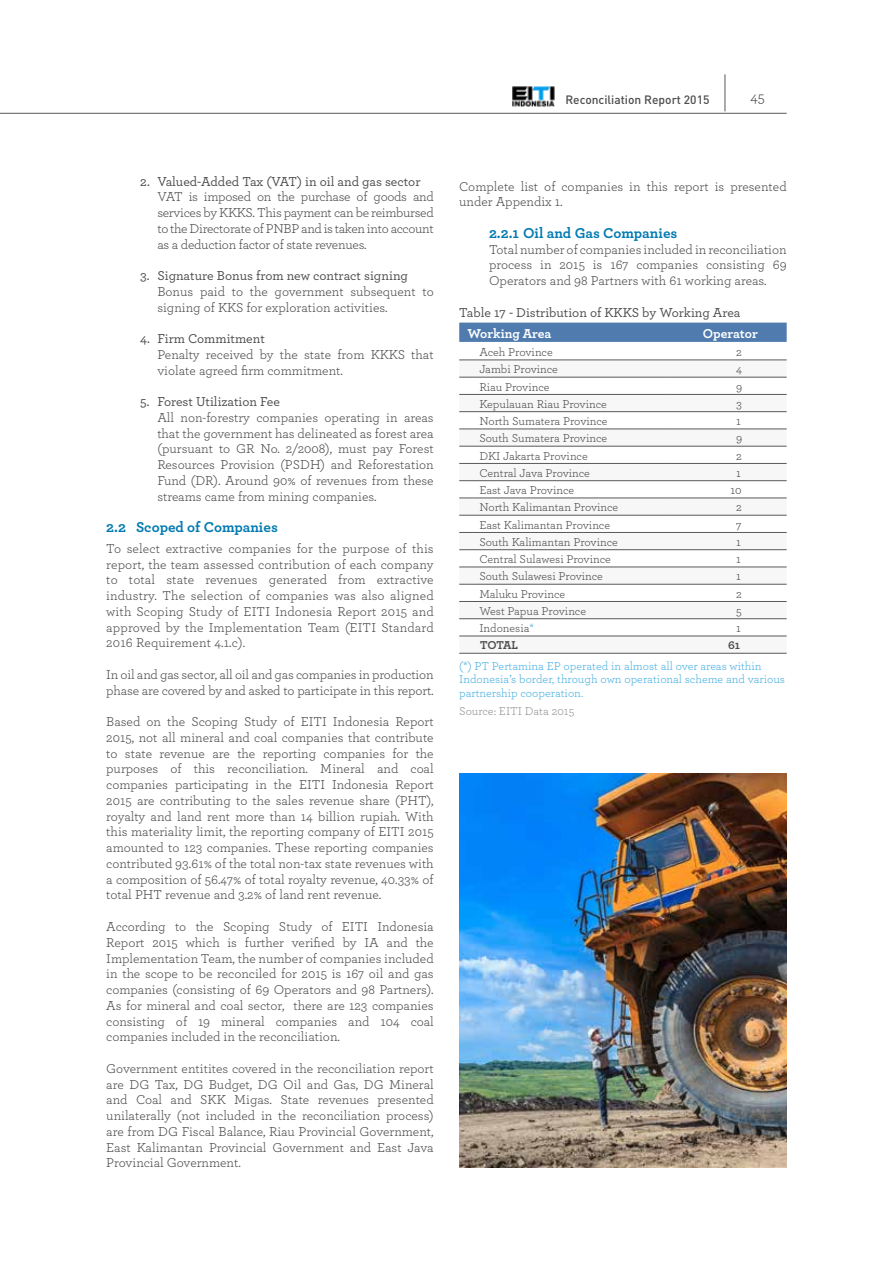
<style>
.page{position:relative;width:893px;height:1263px;background:#fff}
.page>*{position:absolute;margin:0;border:0;box-sizing:border-box;transform-origin:0 0}
.t1{font:700 15px "Archer Pro";color:#007ab1}
.t2{font:15px "Archer Pro";color:#4d4d4f}
.t3{font:13.5px/15.8px "Archer Pro";color:#4d4d4f;text-align:justify}
.t4{font:500 13.5px "Archer Pro";color:#4d4d4f}
.t5{font:700 13.5px "Archer Pro";color:#fff}
.t6{font:12px "Archer Pro";color:#4d4d4f}
.t7{font:12px/13.5px "Archer Pro";color:#4cb1e1}
.t8{font:500 12px "DIN";color:#4d4d4f}
.t9{font:12px "Archer Pro";color:#939598}
.t10{font:700 12px "Archer Pro";letter-spacing:-.02em;color:#4d4d4f}
.s1{color:#4cb1e1}
</style>
<div class="page">
<div style="left:459px;top:323px;width:328px;height:19px;background:#4f7bae"></div>
<svg style="left:459px;top:376px;width:328px;height:277px"></svg>
<hr style="left:459px;top:360px;width:212px;height:1px;background:#58595b">
<hr style="left:671px;top:360px;width:116px;height:1px;background:#58595b">
<hr style="left:459px;top:377px;width:212px;height:1px;background:#58595b">
<hr style="left:671px;top:377px;width:116px;height:1px;background:#58595b">
<hr style="left:459px;top:394px;width:212px;height:1px;background:#58595b">
<hr style="left:671px;top:394px;width:116px;height:1px;background:#58595b">
<hr style="left:459px;top:411px;width:212px;height:1px;background:#58595b">
<hr style="left:671px;top:411px;width:116px;height:1px;background:#58595b">
<hr style="left:459px;top:429px;width:212px;height:1px;background:#58595b">
<hr style="left:671px;top:429px;width:116px;height:1px;background:#58595b">
<hr style="left:459px;top:446px;width:212px;height:1px;background:#58595b">
<hr style="left:671px;top:446px;width:116px;height:1px;background:#58595b">
<hr style="left:459px;top:463px;width:212px;height:1px;background:#58595b">
<hr style="left:671px;top:463px;width:116px;height:1px;background:#58595b">
<hr style="left:459px;top:480px;width:212px;height:1px;background:#58595b">
<hr style="left:671px;top:480px;width:116px;height:1px;background:#58595b">
<hr style="left:459px;top:498px;width:212px;height:1px;background:#58595b">
<hr style="left:671px;top:498px;width:116px;height:1px;background:#58595b">
<hr style="left:459px;top:515px;width:212px;height:1px;background:#58595b">
<hr style="left:671px;top:515px;width:116px;height:1px;background:#58595b">
<hr style="left:459px;top:532px;width:212px;height:1px;background:#58595b">
<hr style="left:671px;top:532px;width:116px;height:1px;background:#58595b">
<hr style="left:459px;top:549px;width:212px;height:1px;background:#58595b">
<hr style="left:671px;top:549px;width:116px;height:1px;background:#58595b">
<hr style="left:459px;top:567px;width:212px;height:1px;background:#58595b">
<hr style="left:671px;top:567px;width:116px;height:1px;background:#58595b">
<hr style="left:459px;top:584px;width:212px;height:1px;background:#58595b">
<hr style="left:671px;top:584px;width:116px;height:1px;background:#58595b">
<hr style="left:459px;top:601px;width:212px;height:1px;background:#58595b">
<hr style="left:671px;top:601px;width:116px;height:1px;background:#58595b">
<hr style="left:459px;top:618px;width:212px;height:1px;background:#58595b">
<hr style="left:671px;top:618px;width:116px;height:1px;background:#58595b">
<hr style="left:459px;top:636px;width:212px;height:1px;background:#58595b">
<hr style="left:671px;top:636px;width:116px;height:1px;background:#58595b">
<hr style="left:459px;top:653px;width:212px;height:1px;background:#58595b">
<hr style="left:671px;top:653px;width:116px;height:1px;background:#58595b">
<img style="left:459px;top:773px;width:328px;height:394px">
<img style="left:512px;top:86px;width:43px;height:21px">
<hr style="left:0;top:113px;width:787px;height:1px;background:#58595b">
<hr style="left:725px;top:74px;width:1px;height:37px;background:#58595b">
<p class="t8" style="left:565px;top:92px;width:146px">Reconciliation Report 2015</p>
<p class="t2" style="left:751px;top:87px;width:16px">45</p>
<p class="t4" style="left:140px;top:171px;width:282px">2. Valued-Added Tax (VAT) in oil and gas sector</p>
<p class="t3" style="left:157px;top:188px;width:278px">VAT is imposed on the purchase of goods and services by KKKS. This payment can be reimbursed to the Directorate of PNBP and is taken into account as a deduction factor of state revenues.</p>
<p class="t4" style="left:140px;top:266px;width:269px">3. Signature Bonus from new contract signing</p>
<p class="t3" style="left:157px;top:283px;width:278px">Bonus paid to the government subsequent to signing of KKS for exploration activities.</p>
<p class="t4" style="left:140px;top:329px;width:126px">4. Firm Commitment</p>
<p class="t3" style="left:157px;top:346px;width:278px">Penalty received by the state from KKKS that violate agreed firm commitment.</p>
<p class="t4" style="left:140px;top:392px;width:141px">5. Forest Utilization Fee</p>
<p class="t3" style="left:157px;top:409px;width:278px">All non-forestry companies operating in areas that the government has delineated as forest area (pursuant to GR No. 2/2008), must pay Forest Resources Provision (PSDH) and Reforestation Fund (DR). Around 90% of revenues from these streams came from mining companies.</p>
<p class="t1" style="left:106px;top:515px;width:173px">2.2 Scoped of Companies</p>
<p class="t3" style="left:106px;top:540px;width:329px">To select extractive companies for the purpose of this report, the team assessed contribution of each company to total state revenues generated from extractive industry. The selection of companies was also aligned with Scoping Study of EITI Indonesia Report 2015 and approved by the Implementation Team (EITI Standard 2016 Requirement 4.1.c).</p>
<p class="t3" style="left:106px;top:666px;width:329px">In oil and gas sector, all oil and gas companies in production phase are covered by and asked to participate in this report.</p>
<p class="t3" style="left:106px;top:713px;width:329px">Based on the Scoping Study of EITI Indonesia Report 2015, not all mineral and coal companies that contribute to state revenue are the reporting companies for the purposes of this reconciliation. Mineral and coal companies participating in the EITI Indonesia Report 2015 are contributing to the sales revenue share (PHT), royalty and land rent more than 14 billion rupiah. With this materiality limit, the reporting company of EITI 2015 amounted to 123 companies. These reporting companies contributed 93.61% of the total non-tax state revenues with a composition of 56.47% of total royalty revenue, 40.33% of total PHT revenue and 3.2% of land rent revenue.</p>
<p class="t3" style="left:106px;top:918px;width:329px">According to the Scoping Study of EITI Indonesia Report 2015 which is further verified by IA and the Implementation Team, the number of companies included in the scope to be reconciled for 2015 is 167 oil and gas companies (consisting of 69 Operators and 98 Partners).<br>As for mineral and coal sector, there are 123 companies consisting of 19 mineral companies and 104 coal companies included in the reconciliation.</p>
<p class="t3" style="left:106px;top:1060px;width:329px">Government entitites covered in the reconciliation report are DG Tax, DG Budget, DG Oil and Gas, DG Mineral and Coal and SKK Migas. State revenues presented unilaterally (not included in the reconciliation process) are from DG Fiscal Balance, Riau Provincial Government, East Kalimantan Provincial Government and East Java Provincial Government.</p>
<p class="t3" style="left:459px;top:178px;width:329px">Complete list of companies in this report is presented under Appendix 1.</p>
<p class="t1" style="left:489px;top:221px;width:190px">2.2.1 Oil and Gas Companies</p>
<p class="t3" style="left:489px;top:241px;width:299px">Total number of companies included in reconciliation process in 2015 is 167 companies consisting 69<br>Operators and 98 Partners with 61 working areas.</p>
<p class="t4" style="left:459px;top:302px;width:283px">Table 17 - Distribution of KKKS by Working Area</p>
<p class="t5" style="left:467px;top:322px;width:86px">Working Area</p>
<p class="t5" style="left:703px;top:322px;width:57px">Operator</p>
<p class="t6" style="left:479px;top:343px;width:75px">Aceh Province</p>
<p class="t6" style="left:736px;top:343px;width:7px">2</p>
<p class="t6" style="left:479px;top:361px;width:80px">Jambi Province</p>
<p class="t6" style="left:736px;top:361px;width:7px">4</p>
<p class="t6" style="left:479px;top:378px;width:72px">Riau Province</p>
<p class="t6" style="left:736px;top:378px;width:8px">9</p>
<p class="t6" style="left:479px;top:396px;width:129px">Kepulauan Riau Province</p>
<p class="t6" style="left:736px;top:396px;width:7px">3</p>
<p class="t6" style="left:479px;top:413px;width:130px">North Sumatera Province</p>
<p class="t6" style="left:736px;top:413px;width:6px">1</p>
<p class="t6" style="left:479px;top:430px;width:129px">South Sumatera Province</p>
<p class="t6" style="left:736px;top:430px;width:8px">9</p>
<p class="t6" style="left:479px;top:447px;width:110px">DKI Jakarta Province</p>
<p class="t6" style="left:736px;top:447px;width:7px">2</p>
<p class="t6" style="left:479px;top:465px;width:112px">Central Java Province</p>
<p class="t6" style="left:736px;top:465px;width:6px">1</p>
<p class="t6" style="left:479px;top:482px;width:96px">East Java Province</p>
<p class="t6" style="left:730px;top:482px;width:13px">10</p>
<p class="t6" style="left:479px;top:499px;width:140px">North Kalimantan Province</p>
<p class="t6" style="left:736px;top:499px;width:7px">2</p>
<p class="t6" style="left:479px;top:516px;width:132px">East Kalimantan Province</p>
<p class="t6" style="left:736px;top:516px;width:7px">7</p>
<p class="t6" style="left:479px;top:534px;width:140px">South Kalimantan Province</p>
<p class="t6" style="left:736px;top:534px;width:6px">1</p>
<p class="t6" style="left:479px;top:551px;width:133px">Central Sulawesi Province</p>
<p class="t6" style="left:736px;top:551px;width:6px">1</p>
<p class="t6" style="left:479px;top:568px;width:125px">South Sulawesi Province</p>
<p class="t6" style="left:736px;top:568px;width:6px">1</p>
<p class="t6" style="left:479px;top:585px;width:87px">Maluku Province</p>
<p class="t6" style="left:736px;top:585px;width:7px">2</p>
<p class="t6" style="left:479px;top:603px;width:108px">West Papua Province</p>
<p class="t6" style="left:736px;top:603px;width:7px">5</p>
<p class="t6" style="left:479px;top:620px;width:56px">Indonesia<span class="s1">*</span></p>
<p class="t6" style="left:736px;top:620px;width:6px">1</p>
<p class="t10" style="left:480px;top:636px;width:39px">TOTAL</p>
<p class="t10" style="left:728px;top:636px;width:14px">61</p>
<p class="t7" style="left:459px;top:659px;width:327px">(*) PT Pertamina EP operated in almost all over areas within<br>Indonesia’s border, through own operational scheme and various partnership cooperation.</p>
<p class="t9" style="left:459px;top:702px;width:117px">Source: EITI Data 2015</p>
</div>
